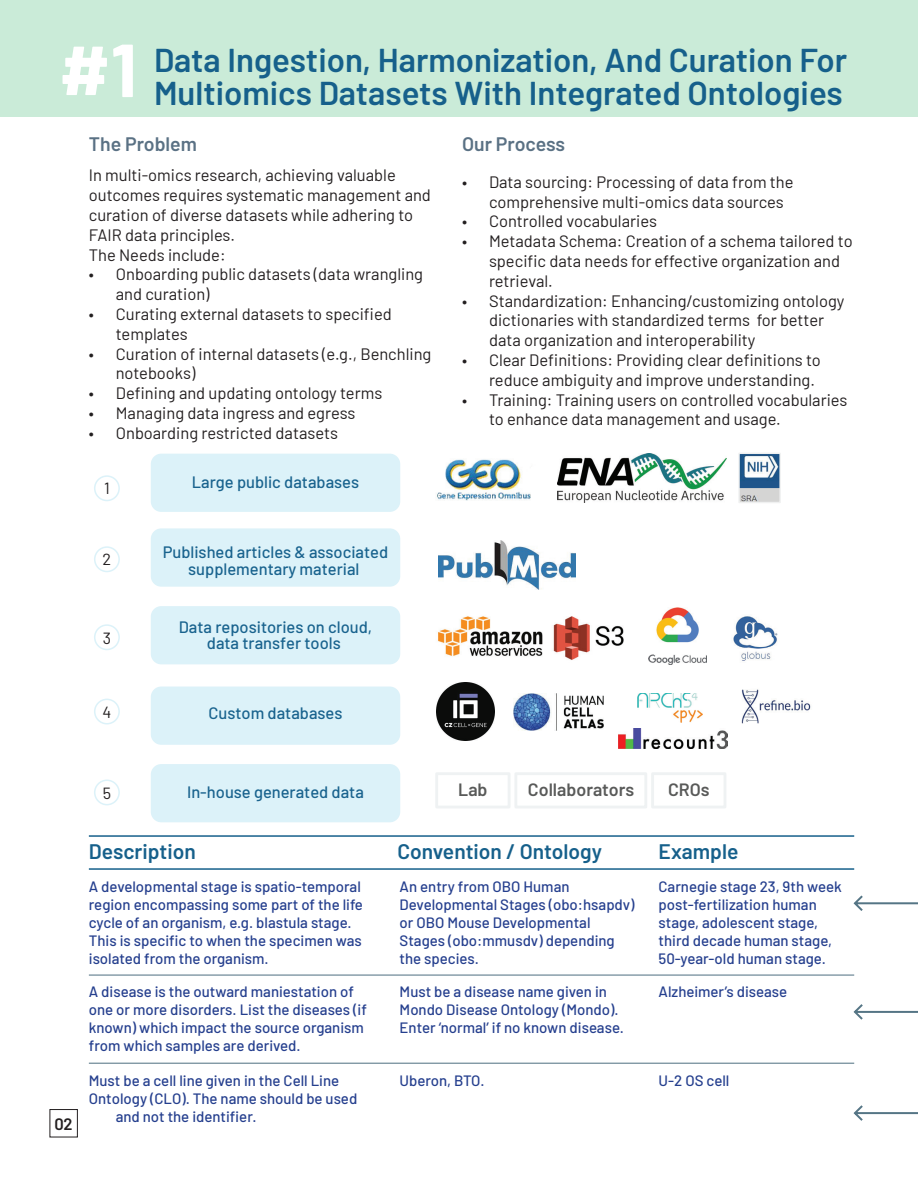
<style>
.page{position:relative;width:918px;height:1188px;background:#fff}
.page>*{position:absolute;margin:0;border:0;box-sizing:border-box;transform-origin:0 0}
.Oversize{font:700 75px "Barlow";color:#fff}
.Title_1{font:600 33px "Barlow";color:#16608b}
.IMPACT{font:600 21px "Barlow";color:#16608b}
.Sub-Title_1{font:600 19.5px "Barlow";color:#5a7184}
.t1{font:600 17.85px "Barlow";color:#595a59}
.Body_1{font:16.5px/19.8px "Barlow";color:#231f20}
.t2{font:500 16.5px/16.8px "Barlow";color:#19638e;text-align:center}
.t3{font:600 16.5px "Barlow";color:#231f20}
.t4{font:16.2px "Barlow";color:#231f20}
.small_1{font:500 15px/18px "Barlow";color:#253f8e}
</style>
<div class="page">
<div style="left:50px;top:1109px;width:28px;height:28px;border:1px solid #231f20"></div>
<div style="left:0;top:0;width:918px;height:117px;background:#caebd8"></div>
<img style="left:439px;top:459px;width:92px;height:42px">
<img style="left:558px;top:454px;width:169px;height:48px">
<img style="left:740px;top:455px;width:39px;height:46px">
<div style="left:738px;top:453px;width:43px;height:50px;border:1px solid #eff0f0"></div>
<img style="left:439px;top:541px;width:136px;height:48px">
<img style="left:438px;top:616px;width:186px;height:44px">
<img style="left:436px;top:683px;width:59px;height:58px">
<img style="left:513px;top:693px;width:90px;height:37px">
<img style="left:638px;top:693px;width:65px;height:29px">
<img style="left:741px;top:689px;width:70px;height:35px">
<img style="left:618px;top:729px;width:109px;height:19px">
<div style="left:435px;top:772px;width:76px;height:36px;border:3px solid #eff2f3"></div>
<div style="left:514px;top:772px;width:133px;height:36px;border:3px solid #eff2f3"></div>
<div style="left:651px;top:772px;width:75px;height:36px;border:3px solid #eff2f3"></div>
<div style="left:151px;top:454px;width:249px;height:58px;background:#dcf2f9;border-radius:10px"></div>
<div style="left:151px;top:528px;width:249px;height:59px;background:#dcf2f9;border-radius:10px"></div>
<div style="left:151px;top:606px;width:249px;height:58px;background:#dcf2f9;border-radius:10px"></div>
<div style="left:151px;top:687px;width:249px;height:58px;background:#dcf2f9;border-radius:10px"></div>
<div style="left:151px;top:764px;width:249px;height:58px;background:#dcf2f9;border-radius:10px"></div>
<img style="left:648px;top:608px;width:59px;height:57px">
<img style="left:733px;top:616px;width:45px;height:45px">
<svg style="left:94px;top:475px;width:26px;height:331px"></svg>
<hr style="left:89px;top:835px;width:765px;height:2px;background:#16608b">
<hr style="left:89px;top:868px;width:765px;height:2px;background:#16608b">
<hr style="left:89px;top:975px;width:765px;height:1px;background:#557585">
<hr style="left:89px;top:1063px;width:765px;height:1px;background:#557585">
<svg style="left:852px;top:835px;width:66px;height:286px"></svg>
<p class="Oversize" style="left:59px;top:15px;width:80px">#1</p>
<p class="Title_1" style="left:154px;top:36px;width:695px">Data Ingestion, Harmonization, And Curation For</p>
<p class="Title_1" style="left:154px;top:69px;width:690px">Multiomics Datasets With Integrated Ontologies</p>
<p class="Sub-Title_1" style="left:89px;top:130px;width:110px">The Problem</p>
<p class="Body_1" style="left:89px;top:164px;width:344px">In multi-omics research, achieving valuable outcomes requires systematic management and curation of diverse datasets while adhering to FAIR data principles.</p>
<p class="Body_1" style="left:89px;top:243px;width:138px">The Needs include:</p>
<p class="Body_1" style="left:116px;top:263px;width:309px;text-indent:-27px">• Onboarding public datasets (data wrangling and curation)</p>
<p class="Body_1" style="left:116px;top:303px;width:277px;text-indent:-27px">• Curating external datasets to specified templates</p>
<p class="Body_1" style="left:116px;top:342px;width:317px;text-indent:-27px">• Curation of internal datasets (e.g., Benchling notebooks)</p>
<p class="Body_1" style="left:89px;top:382px;width:295px">• Defining and updating ontology terms</p>
<p class="Body_1" style="left:89px;top:402px;width:268px">• Managing data ingress and egress</p>
<p class="Body_1" style="left:89px;top:422px;width:251px">• Onboarding restricted datasets</p>
<p class="t4" style="left:104px;top:476px;width:7px">1</p>
<p class="t4" style="left:103px;top:547px;width:10px">2</p>
<p class="t4" style="left:103px;top:627px;width:10px">3</p>
<p class="t4" style="left:102px;top:700px;width:10px">4</p>
<p class="t2" style="left:192px;top:473px;width:169px">Large public databases</p>
<p class="t2" style="left:163px;top:542px;width:227px">Published articles &amp; associated supplementary material</p>
<p class="t2" style="left:179px;top:617px;width:195px">Data repositories on cloud, data transfer tools</p>
<p class="t2" style="left:209px;top:703px;width:135px">Custom databases</p>
<p class="t4" style="left:103px;top:781px;width:10px">5</p>
<p class="t2" style="left:187px;top:782px;width:178px">In-house generated data</p>
<p class="Sub-Title_1" style="left:462px;top:130px;width:105px">Our Process</p>
<p class="Body_1" style="left:489px;top:171px;width:306px;text-indent:-27px">• Data sourcing: Processing of data from the comprehensive multi-omics data sources</p>
<p class="Body_1" style="left:462px;top:210px;width:196px">• Controlled vocabularies</p>
<p class="Body_1" style="left:489px;top:230px;width:365px;text-indent:-27px">• Metadata Schema: Creation of a schema tailored to specific data needs for effective organization and retrieval.</p>
<p class="Body_1" style="left:489px;top:290px;width:357px;text-indent:-27px">• Standardization: Enhancing/customizing ontology dictionaries with standardized terms for better data organization and interoperability</p>
<p class="Body_1" style="left:489px;top:349px;width:333px;text-indent:-27px">• Clear Definitions: Providing clear definitions to reduce ambiguity and improve understanding.</p>
<p class="Body_1" style="left:489px;top:389px;width:360px;text-indent:-27px">• Training: Training users on controlled vocabularies to enhance data management and usage.</p>
<p class="t1" style="left:458px;top:777px;width:31px">Lab</p>
<p class="t1" style="left:528px;top:777px;width:108px">Collaborators</p>
<p class="t1" style="left:668px;top:777px;width:43px">CROs</p>
<p class="t3" style="left:54px;top:1112px;width:20px">02</p>
<p class="IMPACT" style="left:89px;top:836px;width:109px">Description</p>
<p class="IMPACT" style="left:397px;top:836px;width:206px">Convention / Ontology</p>
<p class="IMPACT" style="left:659px;top:836px;width:81px">Example</p>
<p class="small_1" style="left:89px;top:876px;width:276px">A developmental stage is spatio-temporal region encompassing some part of the life cycle of an organism, e.g. blastula stage.<br>This is specific to when the specimen was isolated from the organism.</p>
<p class="small_1" style="left:89px;top:982px;width:280px">A disease is the outward maniestation of one or more disorders. List the diseases (if known) which impact the source organism from which samples are derived.</p>
<p class="small_1" style="left:89px;top:1071px;width:270px">Must be a cell line given in the Cell Line<br>Ontology (CLO). The name should be used</p>
<p class="small_1" style="left:116px;top:1107px;width:142px">and not the identifier.</p>
<p class="small_1" style="left:400px;top:876px;width:237px">An entry from OBO Human<br>Developmental Stages (obo:hsapdv) or OBO Mouse Developmental<br>Stages (obo:mmusdv) depending the species.</p>
<p class="small_1" style="left:400px;top:982px;width:226px">Must be a disease name given in<br>Mondo Disease Ontology (Mondo).<br>Enter ‘normal’ if no known disease.</p>
<p class="small_1" style="left:400px;top:1071px;width:87px">Uberon, BTO.</p>
<p class="small_1" style="left:659px;top:876px;width:185px">Carnegie stage 23, 9th week post-fertilization human stage, adolescent stage, third decade human stage,<br>50-year-old human stage.</p>
<p class="small_1" style="left:659px;top:982px;width:130px">Alzheimer’s disease</p>
<p class="small_1" style="left:659px;top:1071px;width:72px">U-2 OS cell</p>
</div>
